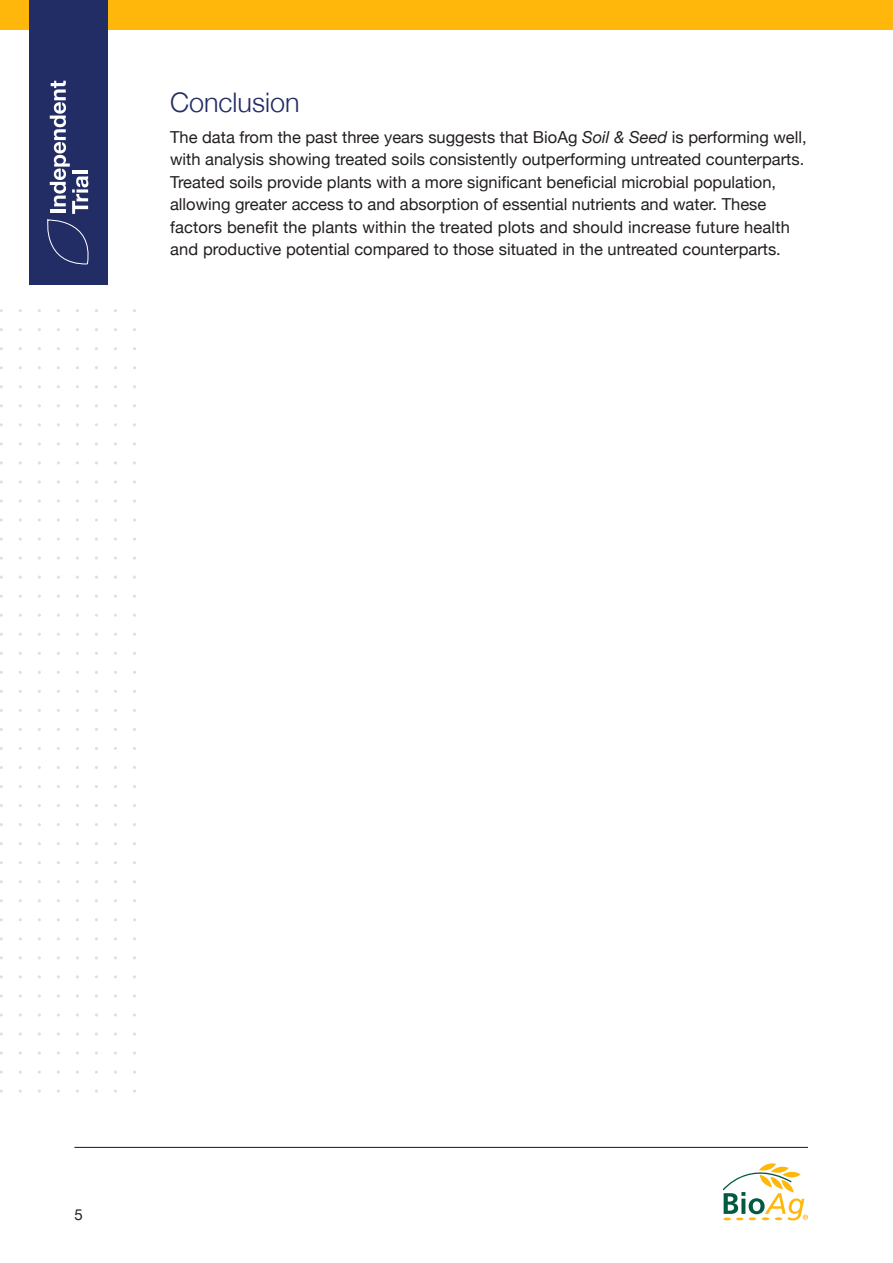
<style>
.page{position:relative;width:893px;height:1263px;background:#fff}
.page>*{position:absolute;margin:0;border:0;box-sizing:border-box;transform-origin:0 0}
.t1{font:300 27px "Helvetica Neue";color:#222c65}
.t2{font:16.5px/22.5px "Helvetica Neue";color:#241f1f}
.t3{font:15px "Helvetica Neue";color:#241f1f}
.s1{font-style:italic}
</style>
<div class="page">
<div style="left:0;top:0;width:893px;height:30px;background:#ffb70b"></div>
<hr style="left:74px;top:1147px;width:734px;height:1px;background:#222c65">
<svg style="left:723px;top:1163px;width:85px;height:57px"></svg>
<div style="left:29px;top:0;width:78px;height:285px;background:#222c65"></div>
<svg style="left:47px;top:81px;width:42px;height:184px"></svg>
<hr style="left:72px;top:171px;width:16px;height:3px;background:#fff">
<h1 class="t1" style="left:170px;top:80px;width:131px">Conclusion</h1>
<p class="t2" style="left:170px;top:127px;width:638px">The data from the past three years suggests that BioAg <span class="s1">Soil &amp; Seed</span> is performing well, with analysis showing treated soils consistently outperforming untreated counterparts.<br>Treated soils provide plants with a more significant beneficial microbial population, allowing greater access to and absorption of essential nutrients and water. These factors benefit the plants within the treated plots and should increase future health and productive potential compared to those situated in the untreated counterparts.</p>
<p class="t3" style="left:74px;top:1204px;width:10px">5</p>
</div>
